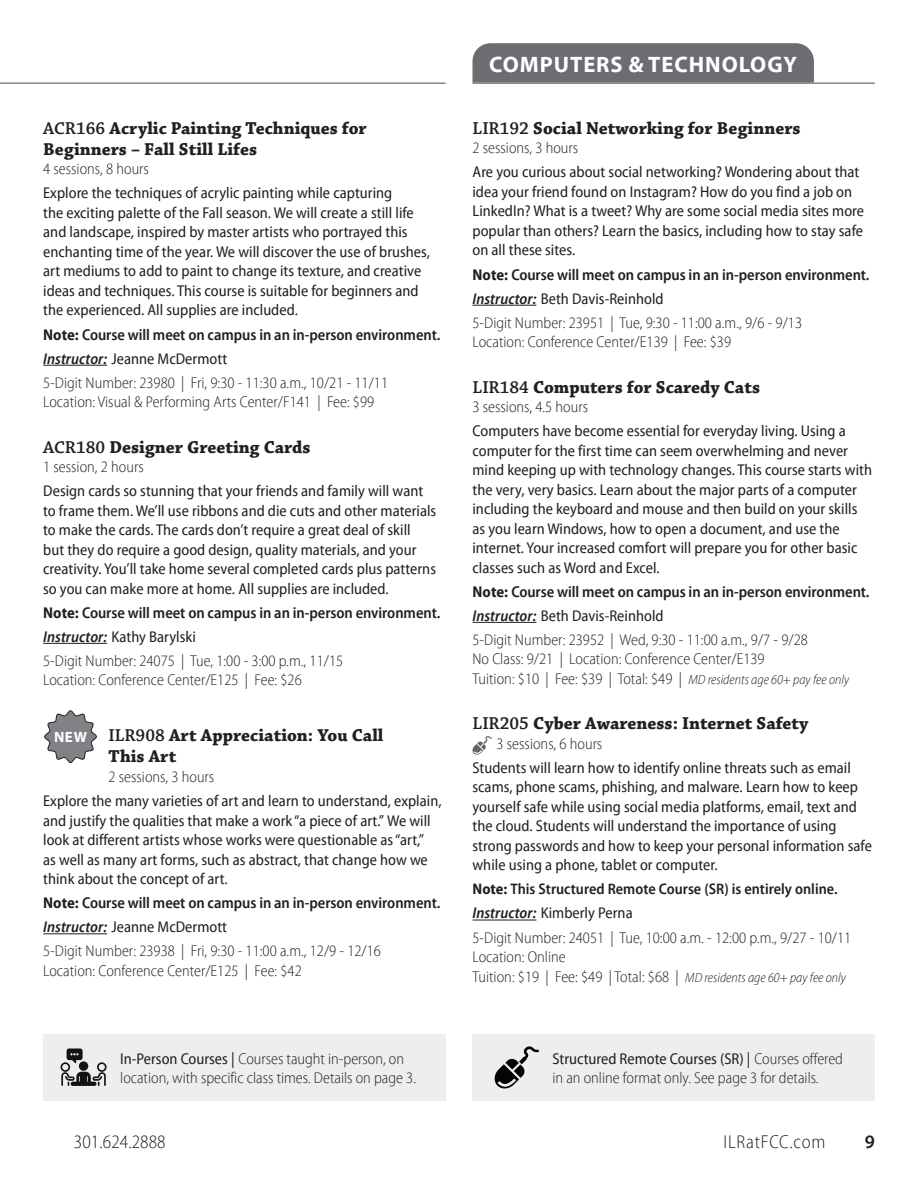
<style>
.page{position:relative;width:918px;height:1188px;background:#fff}
.page>*{position:absolute;margin:0;border:0;box-sizing:border-box;transform-origin:0 0}
.t1{font:700 22.5px "Myriad Pro";letter-spacing:.04em;color:#fff}
.t2{font:300 semi-condensed 18.75px "Myriad Pro";letter-spacing:.005em;color:#231f20}
.t3{font:300 semi-condensed 18.75px "Myriad Pro";letter-spacing:.03em;color:#231f20}
.t4{font:600 18.75px "Myriad Pro";color:#231f20}
.t5{font:700 18px/21px "Chaparral Pro";color:#231f20}
.t6{font:semi-condensed 15.75px/19.5px "Myriad Pro";color:#231f20}
.t7{font:300 semi-condensed 15.75px/24.2px "Myriad Pro";color:#231f20}
.t8{font:600 semi-condensed 15.75px/24.2px "Myriad Pro";letter-spacing:-.005em;color:#231f20}
.t9{font:600 semi-condensed 15.3px "Myriad Pro";color:#231f20}
.s1{font-weight:600}
.s2{font-weight:700}
.s3{font-weight:600;font-style:italic}
.s4{font-weight:400}
.s5{font-style:italic}
.s6{font-weight:300}
.s7{font-family:"Myriad Pro";font-size:15px;color:#fff}
.s8{font-style:italic;font-size:13.5px}
</style>
<div class="page">
<hr style="left:0;top:83px;width:446px;height:1px;background:#6c6d70">
<div style="left:472px;top:43px;width:342px;height:40px;background:#6c6d70"></div>
<hr style="left:472px;top:83px;width:403px;height:1px;background:#6c6d70">
<hr style="left:43px;top:365px;width:64px;height:1px;background:#231f20">
<hr style="left:43px;top:643px;width:64px;height:1px;background:#231f20">
<hr style="left:43px;top:933px;width:64px;height:1px;background:#231f20">
<svg style="left:44px;top:710px;width:53px;height:53px"></svg>
<hr style="left:472px;top:305px;width:64px;height:1px;background:#231f20">
<hr style="left:472px;top:622px;width:64px;height:1px;background:#231f20">
<hr style="left:472px;top:920px;width:64px;height:1px;background:#231f20">
<svg style="left:472px;top:736px;width:20px;height:19px"></svg>
<div style="left:472px;top:1034px;width:403px;height:67px;background:#eeeeef"></div>
<svg style="left:495px;top:1046px;width:44px;height:43px"></svg>
<div style="left:43px;top:1034px;width:403px;height:67px;background:#eeeeef"></div>
<svg style="left:61px;top:1048px;width:46px;height:38px"></svg>
<div style="left:79px;top:1061px;width:9px;height:10px;background:#141313;border-radius:50%"></div>
<p class="t5" style="left:43px;top:118px;width:325px"><span class="s1">ACR166</span> Acrylic Painting Techniques for<br>Beginners – Fall Still Lifes</p>
<p class="t7" style="left:43px;top:157px;width:107px">4 sessions, 8 hours</p>
<p class="t6" style="left:43px;top:184px;width:388px">Explore the techniques of acrylic painting while capturing<br>the exciting palette of the Fall season. We will create a still life and landscape, inspired by master artists who portrayed this enchanting time of the year. We will discover the use of brushes, art mediums to add to paint to change its texture, and creative ideas and techniques. This course is suitable for beginners and the experienced. All supplies are included.</p>
<p class="t7" style="left:43px;top:323px;width:399px"><span class="s2">Note:</span> <span class="s1">Course will meet on campus in an in-person environment.<br></span><span class="s3">Instructor:</span> <span class="s4">Jeanne McDermott<br></span>5-Digit Number: 23980 | Fri, 9:30 - 11:30 a.m., 10/21 - 11/11</p>
<p class="t7" style="left:43px;top:390px;width:333px">Location: Visual &amp; Performing Arts Center/F141 | Fee: $99</p>
<p class="t5" style="left:43px;top:437px;width:269px"><span class="s1">ACR180</span> Designer Greeting Cards</p>
<p class="t7" style="left:43px;top:455px;width:102px">1 session, 2 hours</p>
<p class="t6" style="left:43px;top:481px;width:395px">Design cards so stunning that your friends and family will want to frame them. We’ll use ribbons and die cuts and other materials to make the cards. The cards don’t require a great deal of skill<br>but they do require a good design, quality materials, and your creativity. You’ll take home several completed cards plus patterns so you can make more at home. All supplies are included.</p>
<p class="t8" style="left:43px;top:601px;width:399px"><span class="s2">Note:</span> Course will meet on campus in an in-person environment.<br><span class="s5">Instructor:</span> <span class="s4">Kathy Barylski<br></span><span class="s6">5-Digit Number: 24075 | Tue, 1:00 - 3:00 p.m., 11/15</span></p>
<p class="t7" style="left:43px;top:668px;width:260px">Location: Conference Center/E125 | Fee: $26</p>
<p class="t5" style="left:109px;top:726px;width:276px;text-indent:-55px"><span class="s7">NEW</span> <span class="s1">ILR908</span> Art Appreciation: You Call<br>This Art</p>
<p class="t7" style="left:109px;top:765px;width:107px">2 sessions, 3 hours</p>
<p class="t6" style="left:43px;top:791px;width:400px">Explore the many varieties of art and learn to understand, explain, and justify the qualities that make a work “a piece of art.” We will look at different artists whose works were questionable as “art,”<br>as well as many art forms, such as abstract, that change how we think about the concept of art.</p>
<p class="t7" style="left:43px;top:891px;width:399px"><span class="s2">Note:</span> <span class="s1">Course will meet on campus in an in-person environment.<br></span><span class="s3">Instructor:</span> <span class="s4">Jeanne McDermott<br></span>5-Digit Number: 23938 | Fri, 9:30 - 11:00 a.m., 12/9 - 12/16</p>
<p class="t7" style="left:43px;top:959px;width:260px">Location: Conference Center/E125 | Fee: $42</p>
<p class="t7" style="left:120px;top:1049px;width:297px;line-height:19.5px"><span class="s4">In-Person Courses |</span> Courses taught in-person, on location, with specific class times. Details on page 3.</p>
<h1 class="t1" style="left:489px;top:52px;width:309px">COMPUTERS &amp; TECHNOLOGY</h1>
<p class="t5" style="left:472px;top:118px;width:330px"><span class="s1">LIR192</span> Social Networking for Beginners</p>
<p class="t7" style="left:472px;top:136px;width:107px">2 sessions, 3 hours</p>
<p class="t6" style="left:472px;top:163px;width:393px">Are you curious about social networking? Wondering about that idea your friend found on Instagram? How do you find a job on LinkedIn? What is a tweet? Why are some social media sites more popular than others? Learn the basics, including how to stay safe on all these sites.</p>
<p class="t8" style="left:472px;top:262px;width:399px"><span class="s2">Note:</span> Course will meet on campus in an in-person environment.<br><span class="s5">Instructor:</span> <span class="s4">Beth Davis-Reinhold<br></span><span class="s6">5-Digit Number: 23951 | Tue, 9:30 - 11:00 a.m., 9/6 - 9/13</span></p>
<p class="t7" style="left:472px;top:330px;width:260px">Location: Conference Center/E139 | Fee: $39</p>
<p class="t5" style="left:472px;top:377px;width:289px"><span class="s1">LIR184</span> Computers for Scaredy Cats</p>
<p class="t7" style="left:472px;top:395px;width:117px">3 sessions, 4.5 hours</p>
<p class="t6" style="left:472px;top:421px;width:401px">Computers have become essential for everyday living. Using a computer for the first time can seem overwhelming and never mind keeping up with technology changes. This course starts with the very, very basics. Learn about the major parts of a computer including the keyboard and mouse and then build on your skills as you learn Windows, how to open a document, and use the internet. Your increased comfort will prepare you for other basic classes such as Word and Excel.</p>
<p class="t8" style="left:472px;top:580px;width:399px"><span class="s2">Note:</span> Course will meet on campus in an in-person environment.<br><span class="s5">Instructor:</span> <span class="s4">Beth Davis-Reinhold<br></span><span class="s6">5-Digit Number: 23952 | Wed, 9:30 - 11:00 a.m., 9/7 - 9/28</span></p>
<p class="t7" style="left:472px;top:650px;width:378px;line-height:19.5px">No Class: 9/21 | Location: Conference Center/E139<br>Tuition: $10 | Fee: $39 | Total: $49 | <span class="s8">MD residents age 60+ pay fee only</span></p>
<p class="t5" style="left:472px;top:713px;width:338px"><span class="s1">LIR205</span> Cyber Awareness: Internet Safety</p>
<p class="t7" style="left:497px;top:732px;width:107px">3 sessions, 6 hours</p>
<p class="t6" style="left:472px;top:758px;width:401px">Students will learn how to identify online threats such as email scams, phone scams, phishing, and malware. Learn how to keep yourself safe while using social media platforms, email, text and the cloud. Students will understand the importance of using strong passwords and how to keep your personal information safe while using a phone, tablet or computer.</p>
<p class="t9" style="left:472px;top:881px;width:367px"><span class="s2">Note:</span> This Structured Remote Course (SR) is entirely online.</p>
<p class="t7" style="left:472px;top:901px;width:380px"><span class="s3">Instructor:</span> <span class="s4">Kimberly Perna<br></span>5-Digit Number: 24051 | Tue, 10:00 a.m. - 12:00 p.m., 9/27 - 10/11</p>
<p class="t7" style="left:472px;top:947px;width:375px;line-height:19.5px">Location: Online<br>Tuition: $19 | Fee: $49 | Total: $68 | <span class="s8">MD residents age 60+ pay fee only</span></p>
<p class="t7" style="left:553px;top:1049px;width:292px;line-height:19.5px"><span class="s4">Structured Remote Courses (SR) |</span> Courses offered in an online format only. See page 3 for details.</p>
<p class="t2" style="left:74px;top:1132px;width:93px">301.624.2888</p>
<p class="t3" style="left:724px;top:1132px;width:103px">ILRatFCC.com</p>
<p class="t4" style="left:865px;top:1132px;width:12px">9</p>
</div>
